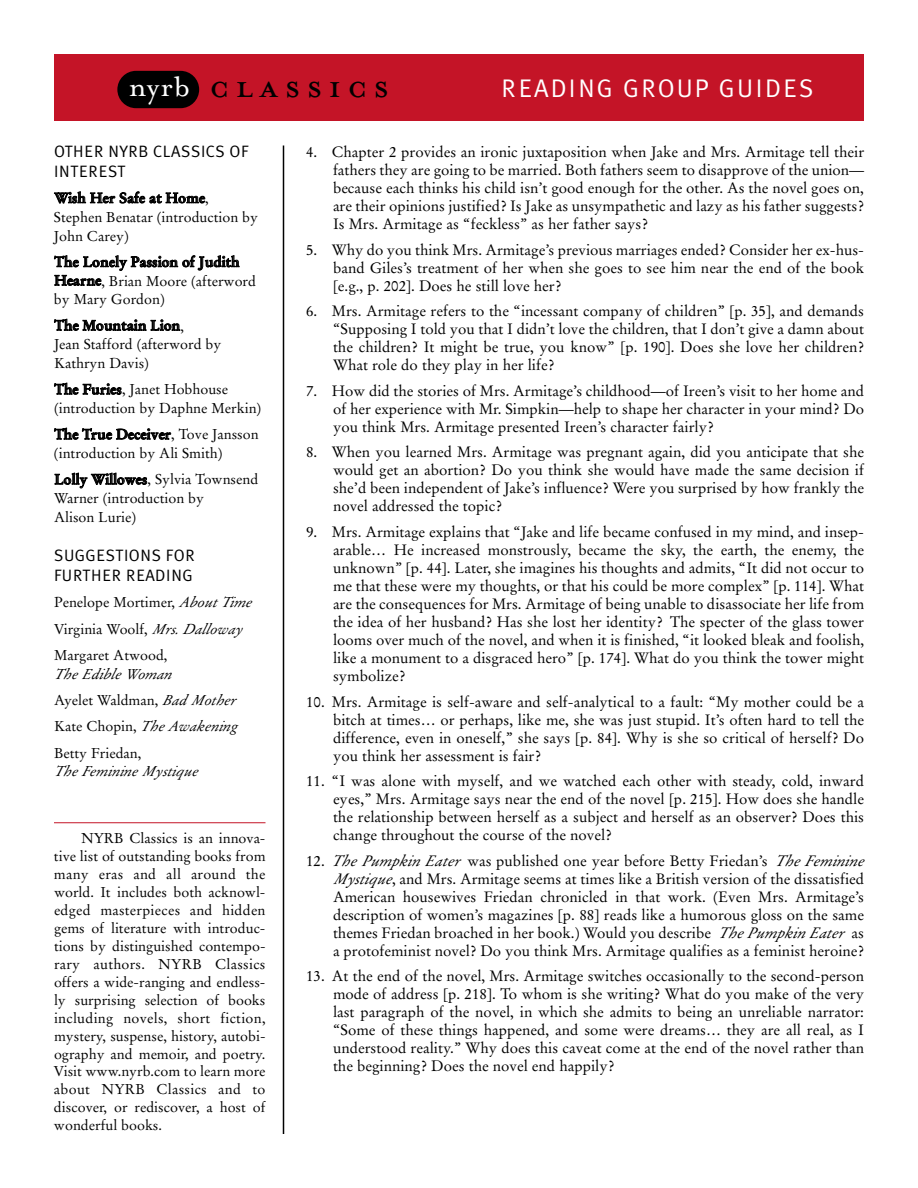
<style>
.page{position:relative;width:918px;height:1188px;background:#fff}
.page>*{position:absolute;margin:0;border:0;box-sizing:border-box;transform-origin:0 0}
.t1{font:44.7px "Mrs Eaves Petite Caps";letter-spacing:.14em;color:#000}
.t2{font:25.5px "Meta Plus Normal";letter-spacing:.09em;color:#fff}
.t3{font:16.5px/20.2px "Meta Plus Normal";letter-spacing:.035em;color:#000}
.t4{font:15px/18px "Stempel Garamond";color:#000;text-align:justify}
.t5{font:14.25px/18px "Stempel Garamond";color:#000}
.t6{font:italic 14.25px "Stempel Garamond";color:#000}
.s1{font-family:"Mrs Eaves Roman";font-size:32.25px;color:#fff}
.s2{font-weight:700}
.s3{font-style:italic}
</style>
<div class="page">
<div style="left:54px;top:54px;width:810px;height:66px;background:#c41427"></div>
<div style="left:117px;top:71px;width:82px;height:37px;background:#000;border-radius:19px"></div>
<hr style="left:283px;top:146px;width:1px;height:988px;background:#000">
<hr style="left:54px;top:822px;width:212px;height:1px;background:#c41427">
<h1 class="t1" style="left:129px;top:56px;width:262px"><span class="s1">nyrb</span> classics</h1>
<h2 class="t2" style="left:502px;top:74px;width:313px">READING GROUP GUIDES</h2>
<p class="t3" style="left:54px;top:141px;width:196px">OTHER NYRB CLASSICS OF<br>INTEREST</p>
<p class="t5" style="left:54px;top:190px;width:206px;line-height:18.9px"><span class="s2">Wish Her Safe at Home</span>,<br>Stephen Benatar (introduction by<br>John Carey)</p>
<p class="t5" style="left:54px;top:254px;width:204px;line-height:18.8px"><span class="s2">The Lonely Passion of Judith<br>Hearne</span>, Brian Moore (afterword by Mary Gordon)</p>
<p class="t5" style="left:54px;top:317px;width:169px;line-height:18.9px"><span class="s2">The Mountain Lion</span>,<br>Jean Stafford (afterword by<br>Kathryn Davis)</p>
<p class="t5" style="left:54px;top:381px;width:209px;line-height:18.8px"><span class="s2">The Furies</span>, Janet Hobhouse (introduction by Daphne Merkin)</p>
<p class="t5" style="left:54px;top:426px;width:206px;line-height:18.9px"><span class="s2">The True Deceiver</span>, Tove Jansson (introduction by Ali Smith)</p>
<p class="t5" style="left:54px;top:471px;width:206px;line-height:18.8px"><span class="s2">Lolly Willowes</span>, Sylvia Townsend<br>Warner (introduction by<br>Alison Lurie)</p>
<p class="t3" style="left:54px;top:545px;width:142px">SUGGESTIONS FOR<br>FURTHER READING</p>
<p class="t5" style="left:54px;top:591px;width:203px;line-height:26.2px">Penelope Mortimer, <span class="s3">AboutTime<br></span>Virginia Woolf, <span class="s3">Mrs.Dalloway<br></span>Margaret Atwood,</p>
<p class="t5" style="left:54px;top:662px;width:186px;line-height:26.2px"><span class="s3">The Edible Woman<br></span>Ayelet Waldman, <span class="s3">Bad Mother<br></span>Kate Chopin, <span class="s3">The Awakening<br></span>Betty Friedan,</p>
<p class="t6" style="left:54px;top:765px;width:149px">The Feminine Mystique</p>
<p class="t5" style="left:54px;top:830px;width:213px;text-align:justify;text-indent:27px">NYRB Classics is an innova&shy;tive list of outstanding books from many eras and all around the world. It includes both acknowl&shy;edged masterpieces and hidden gems of literature with introduc&shy;tions by distinguished contempo&shy;rary authors. NYRB Classics offers a wide-ranging and endless&shy;ly surprising selection of books including novels, short fiction, mystery, suspense, history, autobi&shy;ography and memoir, and poetry.<br>Visit www.nyrb.com to learn more about NYRB Classics and to discover, or rediscover, a host of wonderful books.</p>
<p class="t4" style="left:333px;top:144px;width:533px;text-indent:-27px">4. Chapter 2 provides an ironic juxtaposition when Jake and Mrs. Armitage tell their fathers they are going to be married. Both fathers seem to disapprove of the union— because each thinks his child isn’t good enough for the other. As the novel goes on, are their opinions justified? Is Jake as unsympathetic and lazy as his father suggests?<br>Is Mrs. Armitage as “feckless” as her father says?</p>
<p class="t4" style="left:333px;top:242px;width:533px;text-indent:-27px">5. Why do you think Mrs. Armitage’s previous marriages ended? Consider her ex-hus&shy;band Giles’s treatment of her when she goes to see him near the end of the book [e.g., p. 202]. Does he still love her?</p>
<p class="t4" style="left:333px;top:304px;width:533px;text-indent:-27px">6. Mrs. Armitage refers to the “incessant company of children” [p. 35], and demands “Supposing I told you that I didn’t love the children, that I don’t give a damn about the children? It might be true, you know” [p. 190]. Does she love her children?<br>What role do they play in her life?</p>
<p class="t4" style="left:333px;top:383px;width:533px;text-indent:-27px">7. How did the stories of Mrs. Armitage’s childhood—of Ireen’s visit to her home and of her experience with Mr. Simpkin—help to shape her character in your mind? Do you think Mrs. Armitage presented Ireen’s character fairly?</p>
<p class="t4" style="left:333px;top:445px;width:533px;text-indent:-27px">8. When you learned Mrs. Armitage was pregnant again, did you anticipate that she would get an abortion? Do you think she would have made the same decision if she’d been independent of Jake’s influence? Were you surprised by how frankly the novel addressed the topic?</p>
<p class="t4" style="left:333px;top:524px;width:533px;text-indent:-27px">9. Mrs. Armitage explains that “Jake and life became confused in my mind, and insep&shy;arable… He increased monstrously, became the sky, the earth, the enemy, the unknown” [p. 44]. Later, she imagines his thoughts and admits, “It did not occur to me that these were my thoughts, or that his could be more complex” [p. 114]. What are the consequences for Mrs. Armitage of being unable to disassociate her life from the idea of her husband? Has she lost her identity? The specter of the glass tower looms over much of the novel, and when it is finished, “it looked bleak and foolish, like a monument to a disgraced hero” [p. 174]. What do you think the tower might symbolize?</p>
<p class="t4" style="left:333px;top:694px;width:533px;text-indent:-27px">10. Mrs. Armitage is self-aware and self-analytical to a fault: “My mother could be a bitch at times… or perhaps, like me, she was just stupid. It’s often hard to tell the difference, even in oneself,” she says [p. 84]. Why is she so critical of herself? Do you think her assessment is fair?</p>
<p class="t4" style="left:333px;top:773px;width:533px;text-indent:-27px">11. “I was alone with myself, and we watched each other with steady, cold, inward eyes,” Mrs. Armitage says near the end of the novel [p. 215]. How does she handle the relationship between herself as a subject and herself as an observer? Does this change throughout the course of the novel?</p>
<p class="t4" style="left:333px;top:853px;width:536px;text-align:left;text-indent:-27px">12. <span class="s3">The Pumpkin Eater</span> was published one year before Betty Friedan’s <span class="s3">The Feminine Mystique</span>, and Mrs. Armitage seems at times like a British version of the dissatisfied American housewives Friedan chronicled in that work. (Even Mrs. Armitage’s description of women’s magazines [p. 88] reads like a humorous gloss on the same themes Friedan broached in her book.) Would you describe <span class="s3">The Pumpkin Eater</span> as a protofeminist novel? Do you think Mrs. Armitage qualifies as a feminist heroine?</p>
<p class="t4" style="left:333px;top:968px;width:533px;text-indent:-27px">13. At the end of the novel, Mrs. Armitage switches occasionally to the second-person mode of address [p. 218]. To whom is she writing? What do you make of the very last paragraph of the novel, in which she admits to being an unreliable narrator: “Some of these things happened, and some were dreams… they are all real, as I understood reality.” Why does this caveat come at the end of the novel rather than the beginning? Does the novel end happily?</p>
</div>
